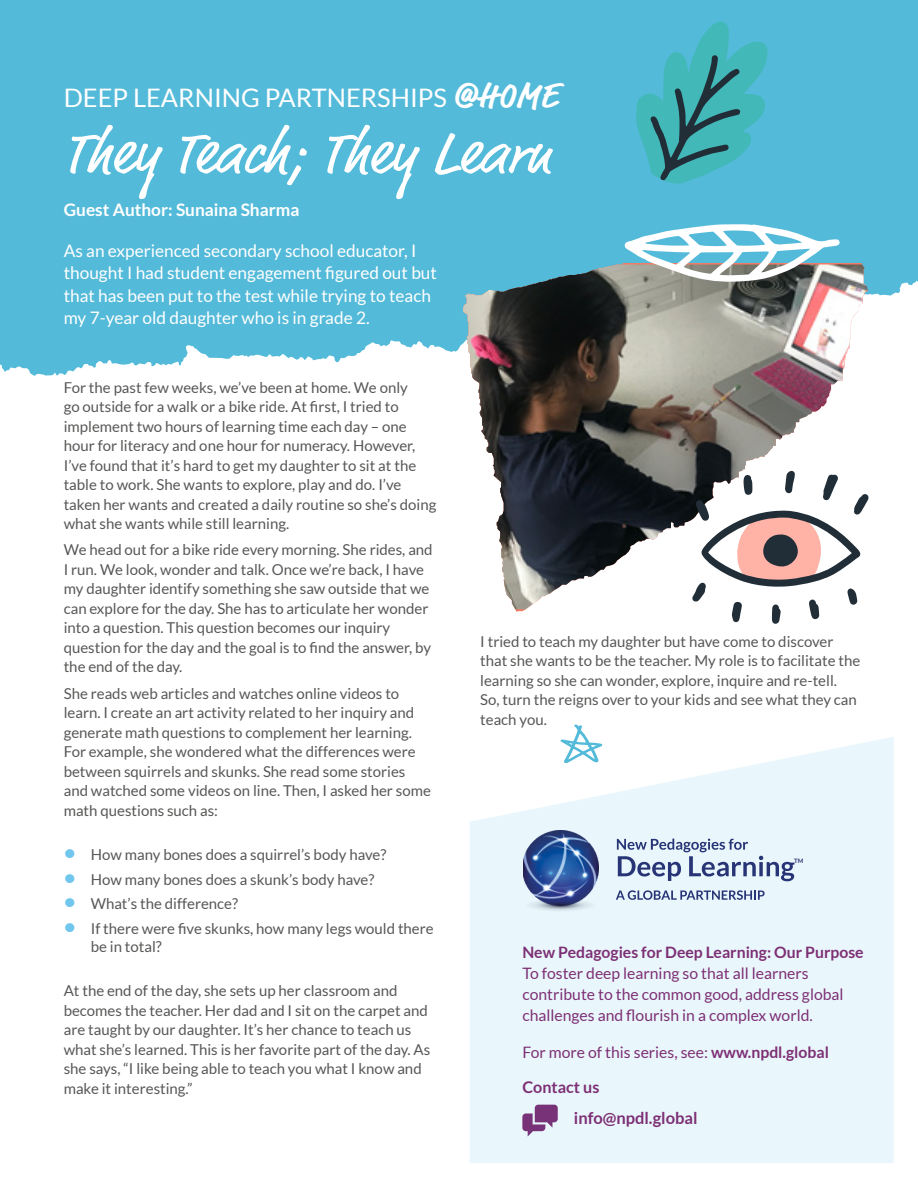
<style>
.page{position:relative;width:918px;height:1188px;background:#fff}
.page>*{position:absolute;margin:0;border:0;box-sizing:border-box;transform-origin:0 0}
.H1_-_white{font:60px "Market Pro";color:#fff}
.H1_-_white-2{font:25.5px "Lato";color:#fff}
.Paragraph_intro_03{font:17.25px/22.5px "Lato";color:#fff}
.Paragraph_intro_03-2{font:700 17.25px "Lato";color:#fff}
.t1{font:700 16.5px "Lato";color:#7d2f74}
.Body_Text{font:700 16.2px "Lato";color:#7d2f74}
.Body_Text-2{font:15.75px/21px "Lato";color:#7d2f74}
.Body_Text-3{font:700 15.75px "Lato";color:#7d2f74}
.List_-_bullets{font:15px/19.5px "Lato";color:#575756}
.Body_Text-4{font:900 6px "Lato";color:#4e508b}
.s1{font-family:"Market Pro";font-weight:700;font-size:36px}
.s2{font-weight:700;font-size:21px;color:#71c6ed}
.s3{font-weight:700}
</style>
<div class="page">
<div style="left:0;top:0;width:918px;height:376px;background:#54bad9"></div>
<svg style="left:470px;top:737px;width:424px;height:426px;background:#ebf7fc"></svg>
<img style="left:523px;top:830px;width:75px;height:82px">
<svg style="left:617px;top:839px;width:178px;height:42px;background:#b7c5d9"></svg>
<svg style="left:616px;top:890px;width:149px;height:10px"></svg>
<svg style="left:463px;top:263px;width:405px;height:349px"></svg>
<img style="left:463px;top:265px;width:153px;height:299px">
<svg style="left:522px;top:1105px;width:36px;height:32px"></svg>
<svg style="left:560px;top:724px;width:42px;height:39px"></svg>
<svg style="left:636px;top:21px;width:132px;height:163px;background:#45a9b6"></svg>
<svg style="left:692px;top:470px;width:177px;height:154px"></svg>
<svg style="left:624px;top:224px;width:216px;height:58px"></svg>
<p class="H1_-_white-2" style="left:64px;top:83px;width:496px">DEEP LEARNING PARTNERSHIPS <span class="s1">@HOME</span></p>
<p class="H1_-_white" style="left:64px;top:113px;width:489px">They Teach; They Learn</p>
<p class="Paragraph_intro_03-2" style="left:64px;top:200px;width:237px">Guest Author: Sunaina Sharma</p>
<p class="Paragraph_intro_03" style="left:64px;top:239px;width:375px">As an experienced secondary school educator, I thought I had student engagement figured out but that has been put to the test while trying to teach my 7-year old daughter who is in grade 2.</p>
<p class="List_-_bullets" style="left:64px;top:377px;width:374px">For the past few weeks, we’ve been at home. We only<br>go outside for a walk or a bike ride. At first, I tried to implement two hours of learning time each day – one hour for literacy and one hour for numeracy. However, I’ve found that it’s hard to get my daughter to sit at the table to work. She wants to explore, play and do. I’ve taken her wants and created a daily routine so she’s doing what she wants while still learning.</p>
<p class="List_-_bullets" style="left:64px;top:540px;width:370px">We head out for a bike ride every morning. She rides, and I run. We look, wonder and talk. Once we’re back, I have my daughter identify something she saw outside that we can explore for the day. She has to articulate her wonder into a question. This question becomes our inquiry question for the day and the goal is to find the answer, by the end of the day.</p>
<p class="List_-_bullets" style="left:64px;top:683px;width:369px">She reads web articles and watches online videos to learn. I create an art activity related to her inquiry and generate math questions to complement her learning.<br>For example, she wondered what the differences were between squirrels and skunks. She read some stories and watched some videos on line. Then, I asked her some math questions such as:</p>
<p class="List_-_bullets" style="left:64px;top:845px;width:324px"><span class="s2">•</span> How many bones does a squirrel’s body have?</p>
<p class="List_-_bullets" style="left:64px;top:869px;width:312px"><span class="s2">•</span> How many bones does a skunk’s body have?</p>
<p class="List_-_bullets" style="left:64px;top:894px;width:176px"><span class="s2">•</span> What’s the difference?</p>
<p class="List_-_bullets" style="left:91px;top:920px;width:345px;line-height:18px;text-indent:-27px"><span class="s2">•</span> If there were five skunks, how many legs would there be in total?</p>
<p class="List_-_bullets" style="left:64px;top:981px;width:368px">At the end of the day, she sets up her classroom and becomes the teacher. Her dad and I sit on the carpet and are taught by our daughter. It’s her chance to teach us what she’s learned. This is her favorite part of the day. As she says, “I like being able to teach you what I know and make it interesting.”</p>
<p class="List_-_bullets" style="left:480px;top:631px;width:382px">I tried to teach my daughter but have come to discover that she wants to be the teacher. My role is to facilitate the learning so she can wonder, explore, inquire and re-tell.<br>So, turn the reigns over to your kids and see what they can teach you.</p>
<p class="Body_Text-4" style="left:794px;top:857px;width:11px">TM</p>
<p class="Body_Text-3" style="left:522px;top:943px;width:343px">New Pedagogies for Deep Learning: Our Purpose</p>
<p class="Body_Text-2" style="left:522px;top:962px;width:323px">To foster deep learning so that all learners contribute to the common good, address global challenges and flourish in a complex world.</p>
<p class="Body_Text-2" style="left:522px;top:1042px;width:308px">For more of this series, see: <span class="s3">www.npdl.global</span></p>
<p class="Body_Text" style="left:522px;top:1078px;width:79px">Contact us</p>
<p class="t1" style="left:574px;top:1109px;width:125px">info@npdl.global</p>
</div>
